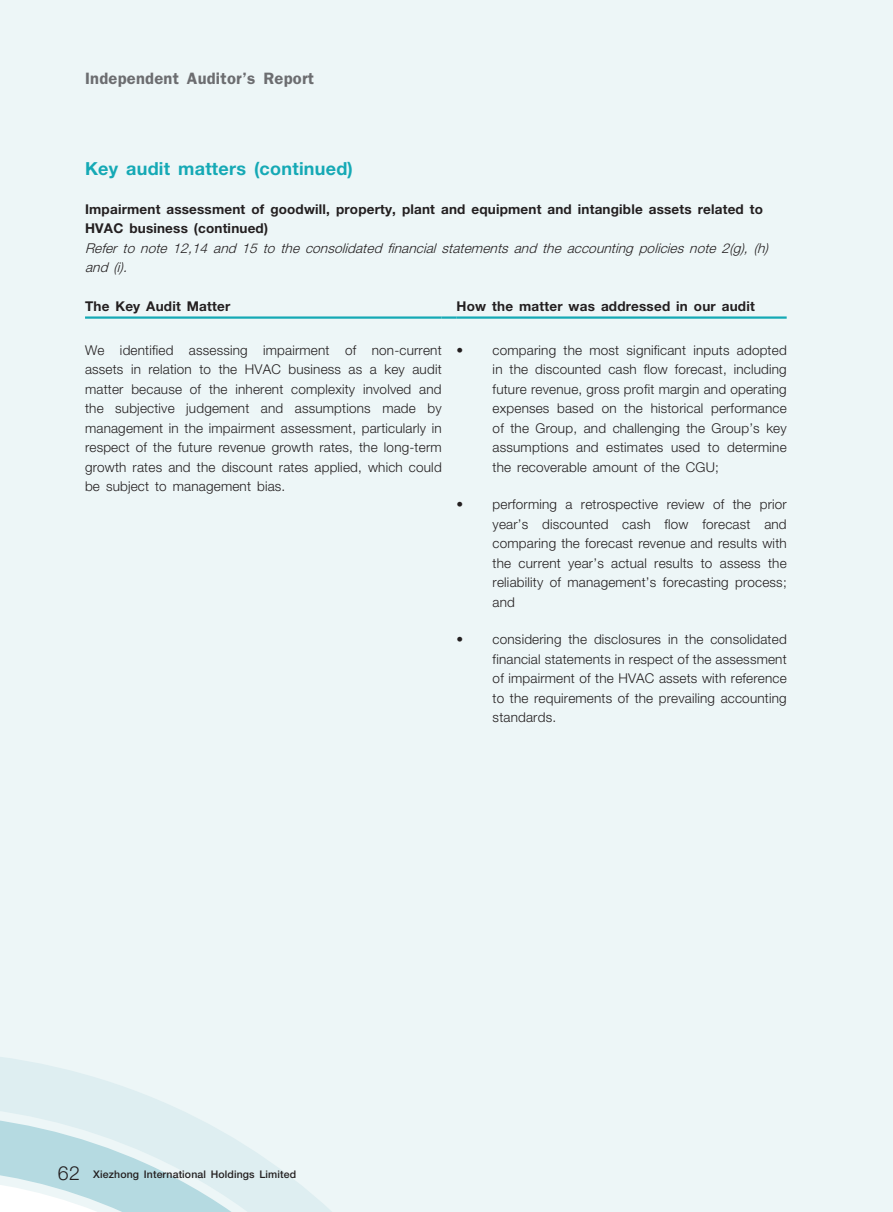
<style>
.page{position:relative;width:893px;height:1212px;background:#edf6f7}
.page>*{position:absolute;margin:0;border:0;box-sizing:border-box;transform-origin:0 0}
._03_H1{font:700 18px "Helvetica Neue LT Std";letter-spacing:.015em;color:#15a9b5}
.t1{font:600 16.5px "ITC Franklin Gothic Std";letter-spacing:.015em;color:#6c6d70}
._07_IN0{font:300 13.5px/19.5px "Helvetica Neue LT Std";letter-spacing:.015em;color:#231f20;text-align:justify}
._11_P0{font:300 13.5px/19.5px "Helvetica Neue LT Std";letter-spacing:.015em;color:#231f20;text-align:justify}
._11_P0-2{font:700 13.5px/19.5px "Helvetica Neue LT Std";letter-spacing:.015em;color:#231f20}
._11_P0-3{font:italic 300 13.5px/19.5px "Helvetica Neue LT Std";color:#231f20}
.t2{font:500 10.5px "Helvetica Neue LT Std";letter-spacing:.015em;color:#231f20}
.s1{font-weight:300;font-size:19.5px}
</style>
<div class="page">
<svg style="left:0;top:1057px;width:332px;height:155px"></svg>
<svg style="left:0;top:1114px;width:260px;height:98px"></svg>
<hr style="left:85px;top:316px;width:357px;height:3px;background:#15a9b5">
<hr style="left:442px;top:316px;width:15px;height:3px;background:#15a9b5">
<hr style="left:457px;top:316px;width:330px;height:3px;background:#15a9b5">
<p class="t1" style="left:85px;top:69px;width:231px">Independent Auditor’s Report</p>
<p class="_03_H1" style="left:85px;top:157px;width:269px">Key audit matters (continued)</p>
<p class="_11_P0-2" style="left:85px;top:199px;width:679px">Impairment assessment of goodwill, property, plant and equipment and intangible assets related to<br>HVAC business (continued)</p>
<p class="_11_P0-3" style="left:85px;top:238px;width:685px">Refer to note 12,14 and 15 to the consolidated financial statements and the accounting policies note 2(g), (h) and (i).</p>
<p class="_11_P0-2" style="left:85px;top:296px;width:147px">The Key Audit Matter</p>
<p class="_11_P0-2" style="left:457px;top:296px;width:300px">How the matter was addressed in our audit</p>
<p class="_11_P0" style="left:85px;top:340px;width:358px">We identified assessing impairment of non-current assets in relation to the HVAC business as a key audit matter because of the inherent complexity involved and the subjective judgement and assumptions made by management in the impairment assessment, particularly in respect of the future revenue growth rates, the long-term growth rates and the discount rates applied, which could be subject to management bias.</p>
<p class="_07_IN0" style="left:493px;top:340px;width:296px;text-indent:-36px">• comparing the most significant inputs adopted in the discounted cash flow forecast, including future revenue, gross profit margin and operating expenses based on the historical performance of the Group, and challenging the Group’s key assumptions and estimates used to determine the recoverable amount of the CGU;</p>
<p class="_07_IN0" style="left:493px;top:494px;width:296px;text-indent:-36px">• performing a retrospective review of the prior year’s discounted cash flow forecast and comparing the forecast revenue and results with the current year’s actual results to assess the reliability of management’s forecasting process; and</p>
<p class="_07_IN0" style="left:493px;top:629px;width:296px;text-indent:-36px">• considering the disclosures in the consolidated financial statements in respect of the assessment of impairment of the HVAC assets with reference to the requirements of the prevailing accounting standards.</p>
<p class="t2" style="left:58px;top:1168px;width:240px"><span class="s1">62</span> Xiezhong International Holdings Limited</p>
</div>
